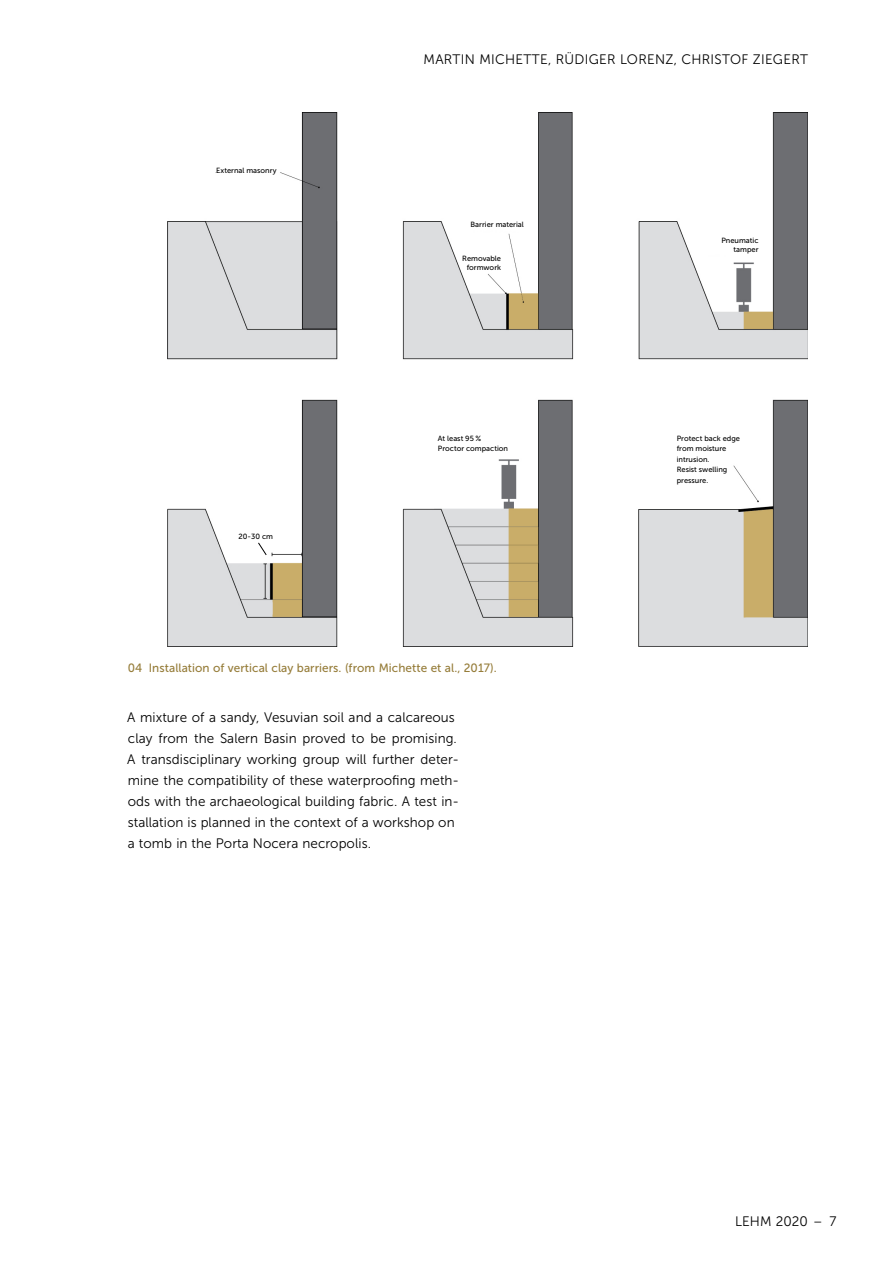
<style>
.page{position:relative;width:893px;height:1263px;background:#fff}
.page>*{position:absolute;margin:0;border:0;box-sizing:border-box;transform-origin:0 0}
.t1{font:13.65px/21px "Museo Sans 300";letter-spacing:.005em;color:#000}
.t2{font:12px "Museo Sans 500";letter-spacing:.005em;color:#967d3a}
.t3{font:7.5px/10.5px "Museo Sans 500";color:#000}
</style>
<div class="page">
<img style="left:167px;top:112px;width:641px;height:534px">
<svg style="left:257px;top:542px;width:10px;height:14px"></svg>
<p class="t3" style="left:216px;top:165px;width:62px">External masonry</p>
<p class="t3" style="left:239px;top:531px;width:36px">20-30 cm</p>
<p class="t1" style="left:424px;top:49px;width:386px">MARTIN MICHETTE, RÜDIGER LORENZ, CHRISTOF ZIEGERT</p>
<p class="t3" style="left:471px;top:219px;width:55px">Barrier material</p>
<p class="t3" style="left:462px;top:254px;width:40px;line-height:9px;text-align:center">Removable formwork</p>
<p class="t3" style="left:721px;top:236px;width:39px;line-height:9px;text-align:right">Pneumatic tamper</p>
<p class="t3" style="left:438px;top:433px;width:72px">At least 95 %<br>Proctor compaction</p>
<p class="t3" style="left:677px;top:433px;width:65px">Protect back edge from moisture intrusion.<br>Resist swelling pressure.</p>
<p class="t2" style="left:128px;top:661px;width:371px">04 Installation of vertical clay barriers. (from Michette et al., 2017).</p>
<p class="t1" style="left:127px;top:706px;width:334px">A mixture of a sandy, Vesuvian soil and a calcareous clay from the Salern Basin proved to be promising.<br>A transdisciplinary working group will further deter&shy;mine the compatibility of these waterproofing meth&shy;ods with the archaeological building fabric. A test in&shy;stallation is planned in the context of a workshop on a tomb in the Porta Nocera necropolis.</p>
<p class="t1" style="left:735px;top:1210px;width:103px">LEHM 2020 – 7</p>
</div>
